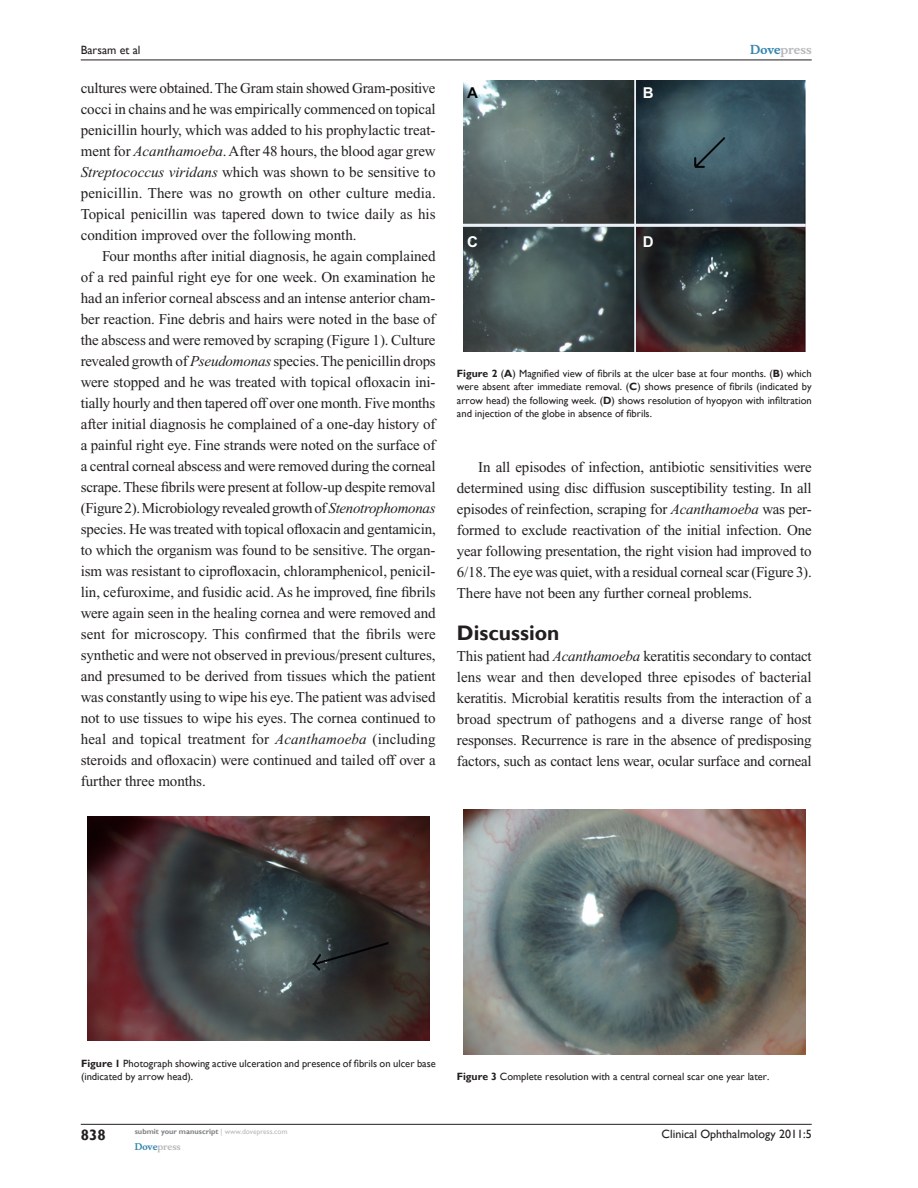
<style>
.page{position:relative;width:918px;height:1188px;background:#fff}
.page>*{position:absolute;margin:0;border:0;box-sizing:border-box;transform-origin:0 0}
.t1{font:700 21px "Gill Sans";color:#231f20}
.t2{font:15px/21px "Times New Roman";letter-spacing:-.01em;color:#231f20;text-align:justify}
.t3{font:700 15px "Gill Sans";color:#231f20}
.t4{font:700 15px "Arial";color:#fff}
.t5{font:700 15px "Arial";color:#040503}
.t6{font:12px "Gill Sans";color:#231f20}
.t7{font:700 12px "Musee";color:#b8b9bc}
.t8{font:10.5px/13.5px "Gill Sans";color:#231f20}
.t9{font:700 9px "Musee";color:#b8b9bc}
.t10{font:700 7.5px "Gill Sans";color:#808285}
.s1{font-style:italic}
.s2{color:#3485ae}
.s3{font-weight:700}
.s4{font-weight:400;color:#b8b9bc}
</style>
<div class="page">
<hr style="left:81px;top:1124px;width:731px;height:1px;background:#231f20">
<hr style="left:81px;top:60px;width:731px;height:1px;background:#231f20">
<img style="left:87px;top:816px;width:342px;height:225px">
<img style="left:463px;top:81px;width:342px;height:271px">
<img style="left:463px;top:810px;width:342px;height:244px">
<p class="t6" style="left:81px;top:43px;width:61px">Barsam et al</p>
<p class="t2" style="left:81px;top:77px;width:356px">cultures were obtained. The Gram stain showed Gram-positive cocci in chains and he was empirically commenced on topical penicillin hourly, which was added to his prophylactic treat&shy;ment for <span class="s1">Acanthamoeba</span>. After 48 hours, the blood agar grew <span class="s1">Streptococcus viridans</span> which was shown to be sensitive to penicillin. There was no growth on other culture media.<br>Topical penicillin was tapered down to twice daily as his condition improved over the following month.</p>
<p class="t2" style="left:81px;top:245px;width:357px;text-indent:21px">Four months after initial diagnosis, he again complained of a red painful right eye for one week. On examination he had an inferior corneal abscess and an intense anterior cham&shy;ber reaction. Fine debris and hairs were noted in the base of the abscess and were removed by scraping (Figure 1). Culture revealed growth of <span class="s1">Pseudomonas</span> species. The penicillin drops were stopped and he was treated with topical ofloxacin ini&shy;tially hourly and then tapered off over one month. Five months after initial diagnosis he complained of a one-day history of a painful right eye. Fine strands were noted on the surface of a central corneal abscess and were removed during the corneal scrape. These fibrils were present at follow-up despite removal (Figure2). Microbiology revealed growth of <span class="s1">Stenotrophomonas </span>species. He was treated with topical ofloxacin and gentamicin, to which the organism was found to be sensitive. The organ&shy;ism was resistant to ciprofloxacin, chloramphenicol, penicil&shy;lin, cefuroxime, and fusidic acid. As he improved, fine fibrils were again seen in the healing cornea and were removed and sent for microscopy. This confirmed that the fibrils were synthetic and were not observed in previous/present cultures, and presumed to be derived from tissues which the patient was constantly using to wipe his eye. The patient was advised not to use tissues to wipe his eyes. The cornea continued to heal and topical treatment for <span class="s1">Acanthamoeba</span> (including steroids and ofloxacin) were continued and tailed off over a further three months.</p>
<p class="t5" style="left:467px;top:84px;width:12px">A</p>
<p class="t4" style="left:643px;top:84px;width:12px">B</p>
<p class="t4" style="left:467px;top:233px;width:12px">C</p>
<p class="t4" style="left:643px;top:233px;width:12px">D</p>
<p class="t7" style="left:750px;top:43px;width:63px"><span class="s2">Dove</span>press</p>
<p class="t8" style="left:457px;top:367px;width:356px;text-align:justify"><span class="s3">Figure 2</span> (<span class="s3">A</span>) Magnified view of fibrils at the ulcer base at four months. (<span class="s3">B</span>) which were absent after immediate removal. (<span class="s3">C</span>) shows presence of fibrils (indicated by arrow head) the following week. (<span class="s3">D</span>) shows resolution of hyopyon with infiltration and injection of the globe in absence of fibrils.</p>
<p class="t2" style="left:457px;top:457px;width:356px;text-indent:21px">In all episodes of infection, antibiotic sensitivities were determined using disc diffusion susceptibility testing. In all episodes of reinfection, scraping for <span class="s1">Acanthamoeba</span> was per&shy;formed to exclude reactivation of the initial infection. One year following presentation, the right vision had improved to 6/18. The eye was quiet, with a residual corneal scar (Figure 3).<br>There have not been any further corneal problems.</p>
<h1 class="t1" style="left:457px;top:621px;width:104px">Discussion</h1>
<p class="t2" style="left:457px;top:646px;width:356px">This patient had <span class="s1">Acanthamoeba</span> keratitis secondary to contact lens wear and then developed three episodes of bacterial keratitis. Microbial keratitis results from the interaction of a broad spectrum of pathogens and a diverse range of host responses. Recurrence is rare in the absence of predisposing factors, such as contact lens wear, ocular surface and corneal</p>
<p class="t8" style="left:81px;top:1056px;width:356px"><span class="s3">Figure 1</span> Photograph showing active ulceration and presence of fibrils on ulcer base (indicated by arrow head).</p>
<p class="t3" style="left:81px;top:1126px;width:26px">838</p>
<p class="t10" style="left:135px;top:1127px;width:154px">submit your manuscript <span class="s4">| www.dovepress.com</span></p>
<p class="t9" style="left:135px;top:1141px;width:48px"><span class="s2">Dove</span>press</p>
<p class="t8" style="left:457px;top:1069px;width:314px"><span class="s3">Figure 3</span> Complete resolution with a central corneal scar one year later.</p>
<p class="t6" style="left:662px;top:1127px;width:152px">Clinical Ophthalmology 2011:5</p>
</div>
